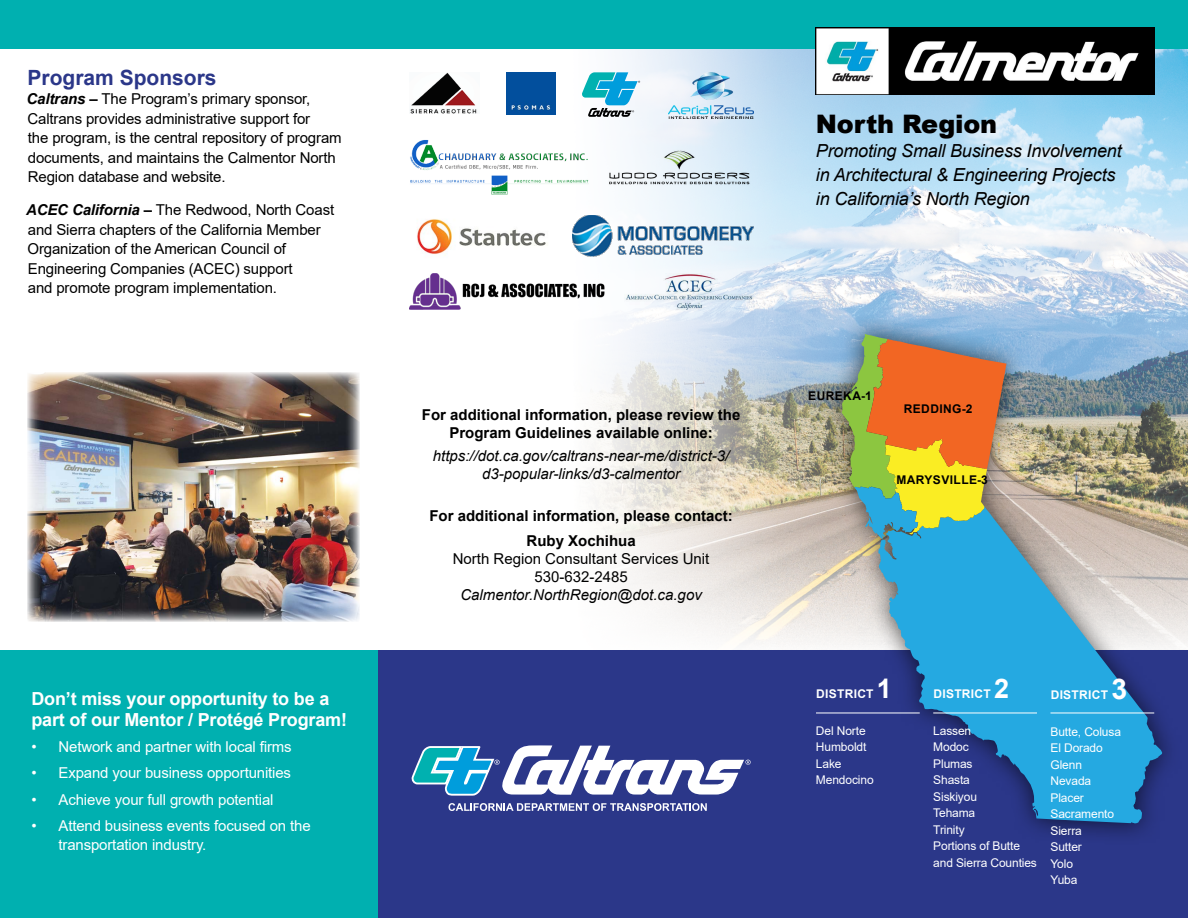
<style>
.page{position:relative;width:1188px;height:918px;background:#fff}
.page>*{position:absolute;margin:0;border:0;box-sizing:border-box;transform-origin:0 0}
.t1{font:700 28.5px "Arial";color:#fff}
.t2{font:700 27px "Arial";color:#fff}
.t3{font:900 25.5px "Arial";letter-spacing:-.01em;color:#000}
.t4{font:700 21px "Arial";color:#2b3789}
.t5{font:italic 18px/24px "Arial";letter-spacing:-.01em;color:#000}
.t6{font:700 18px/21px "Arial";letter-spacing:-.01em;color:#fff}
.t7{font:15px/19.5px "Arial";letter-spacing:-.01em;color:#000}
.t8{font:15px/19.5px "Arial";letter-spacing:-.01em;color:#fff}
.t9{font:700 15px/18px "Arial";color:#000;text-align:center}
.t10{font:italic 15px/18px "Arial";color:#000;text-align:center}
.t11{font:12px "Arial";letter-spacing:-.01em;color:#fff}
.t12{font:700 12px "Arial";letter-spacing:.035em;color:#000}
.t13{font:700 12px "Arial";letter-spacing:.025em;color:#fff}
.s1{font-weight:700;font-style:italic}
.s2{font-weight:700}
.s3{font-style:italic}
</style>
<div class="page">
<img style="left:392px;top:48px;width:796px;height:597px">
<div style="left:378px;top:650px;width:810px;height:268px;background:#2b3789"></div>
<div style="left:0;top:650px;width:378px;height:268px;background:#00b0b0"></div>
<img style="left:27px;top:372px;width:333px;height:250px">
<div style="left:0;top:0;width:1188px;height:48px;background:#00b0b0"></div>
<svg style="left:412px;top:745px;width:339px;height:51px"></svg>
<svg style="left:449px;top:803px;width:258px;height:8px"></svg>
<div style="left:820px;top:313px;width:363px;height:532px;background:#000;opacity:.65"></div>
<svg style="left:878px;top:506px;width:284px;height:317px;fill:#25a9e1"></svg>
<img style="left:842px;top:337px;width:56px;height:162px">
<img style="left:885px;top:439px;width:56px;height:23px">
<img style="left:877px;top:339px;width:11px;height:43px">
<img style="left:854px;top:487px;width:64px;height:52px">
<img style="left:816px;top:27px;width:338px;height:67px">
<img style="left:624px;top:273px;width:129px;height:38px">
<img style="left:668px;top:72px;width:85px;height:47px">
<svg style="left:581px;top:72px;width:59px;height:45px"></svg>
<img style="left:409px;top:139px;width:179px;height:56px">
<img style="left:573px;top:216px;width:180px;height:40px">
<div style="left:506px;top:72px;width:50px;height:43px;background:#024f9d"></div>
<img style="left:409px;top:274px;width:195px;height:36px">
<img style="left:409px;top:72px;width:70px;height:41px">
<img style="left:409px;top:211px;width:145px;height:51px">
<img style="left:605px;top:144px;width:148px;height:46px">
<hr style="left:816px;top:713px;width:104px;height:1px;background:#fff">
<hr style="left:933px;top:713px;width:104px;height:1px;background:#fff">
<hr style="left:1050px;top:713px;width:104px;height:1px;background:#fff">
<h2 class="t4" style="left:28px;top:63px;width:191px">Program Sponsors</h2>
<p class="t7" style="left:27px;top:89px;width:317px"><span class="s1">Caltrans –</span> The Program’s primary sponsor, Caltrans provides administrative support for<br>the program, is the central repository of program documents, and maintains the Calmentor North Region database and website.</p>
<p class="t7" style="left:26px;top:200px;width:310px"><span class="s1">ACEC California –</span> The Redwood, North Coast and Sierra chapters of the California Member Organization of the American Council of Engineering Companies (ACEC) support<br>and promote program implementation.</p>
<h3 class="t6" style="left:32px;top:688px;width:317px">Don’t miss your opportunity to be a part of our Mentor / Protégé Program!</h3>
<p class="t8" style="left:32px;top:737px;width:262px">• Network and partner with local firms</p>
<p class="t8" style="left:32px;top:763px;width:261px">• Expand your business opportunities</p>
<p class="t8" style="left:32px;top:789px;width:244px">• Achieve your full growth potential</p>
<p class="t8" style="left:58px;top:816px;width:254px;text-indent:-27px">• Attend business events focused on the transportation industry.</p>
<h1 class="t3" style="left:816px;top:105px;width:183px">North Region</h1>
<p class="t5" style="left:816px;top:139px;width:307px">Promoting Small Business Involvement in Architectural &amp; Engineering Projects in California’s North Region</p>
<p class="t9" style="left:422px;top:406px;width:320px">For additional information, please review the<br>Program Guidelines available online:</p>
<p class="t10" style="left:433px;top:447px;width:298px">https://dot.ca.gov/caltrans-near-me/district-3/ d3-popular-links/d3-calmentor</p>
<p class="t9" style="left:429px;top:507px;width:305px">For additional information, please contact:</p>
<p class="t7" style="left:453px;top:532px;width:258px;line-height:18px;text-align:center"><span class="s2">Ruby Xochihua<br></span>North Region Consultant Services Unit<br>530-632-2485<br><span class="s3">Calmentor.NorthRegion@dot.ca.gov</span></p>
<p class="t12" style="left:808px;top:387px;width:65px">EUREKA-1</p>
<p class="t12" style="left:904px;top:400px;width:70px">REDDING-2</p>
<p class="t12" style="left:896px;top:471px;width:93px">MARYSVILLE-3</p>
<h2 class="t13" style="left:816px;top:685px;width:59px">DISTRICT</h2>
<h2 class="t2" style="left:877px;top:669px;width:17px">1</h2>
<p class="t11" style="left:816px;top:722px;width:51px">Del Norte</p>
<p class="t11" style="left:816px;top:739px;width:52px">Humboldt</p>
<p class="t11" style="left:816px;top:755px;width:27px">Lake</p>
<p class="t11" style="left:816px;top:772px;width:59px">Mendocino</p>
<h2 class="t13" style="left:933px;top:685px;width:59px">DISTRICT</h2>
<h2 class="t2" style="left:994px;top:669px;width:17px">2</h2>
<p class="t11" style="left:933px;top:722px;width:40px">Lassen</p>
<p class="t11" style="left:933px;top:739px;width:37px">Modoc</p>
<p class="t11" style="left:933px;top:755px;width:41px">Plumas</p>
<p class="t11" style="left:933px;top:772px;width:38px">Shasta</p>
<p class="t11" style="left:933px;top:788px;width:45px">Siskiyou</p>
<p class="t11" style="left:933px;top:805px;width:44px">Tehama</p>
<p class="t11" style="left:933px;top:821px;width:33px">Trinity</p>
<p class="t11" style="left:933px;top:838px;width:88px">Portions of Butte</p>
<p class="t11" style="left:933px;top:854px;width:105px">and Sierra Counties</p>
<h2 class="t13" style="left:1051px;top:686px;width:59px">DISTRICT</h2>
<h2 class="t1" style="left:1111px;top:669px;width:17px">3</h2>
<p class="t11" style="left:1050px;top:723px;width:72px">Butte, Colusa</p>
<p class="t11" style="left:1050px;top:740px;width:54px">El Dorado</p>
<p class="t11" style="left:1050px;top:756px;width:33px">Glenn</p>
<p class="t11" style="left:1050px;top:773px;width:42px">Nevada</p>
<p class="t11" style="left:1050px;top:789px;width:35px">Placer</p>
<p class="t11" style="left:1050px;top:806px;width:65px">Sacramento</p>
<p class="t11" style="left:1050px;top:822px;width:33px">Sierra</p>
<p class="t11" style="left:1050px;top:839px;width:33px">Sutter</p>
<p class="t11" style="left:1050px;top:855px;width:24px">Yolo</p>
<p class="t11" style="left:1050px;top:872px;width:28px">Yuba</p>
</div>
